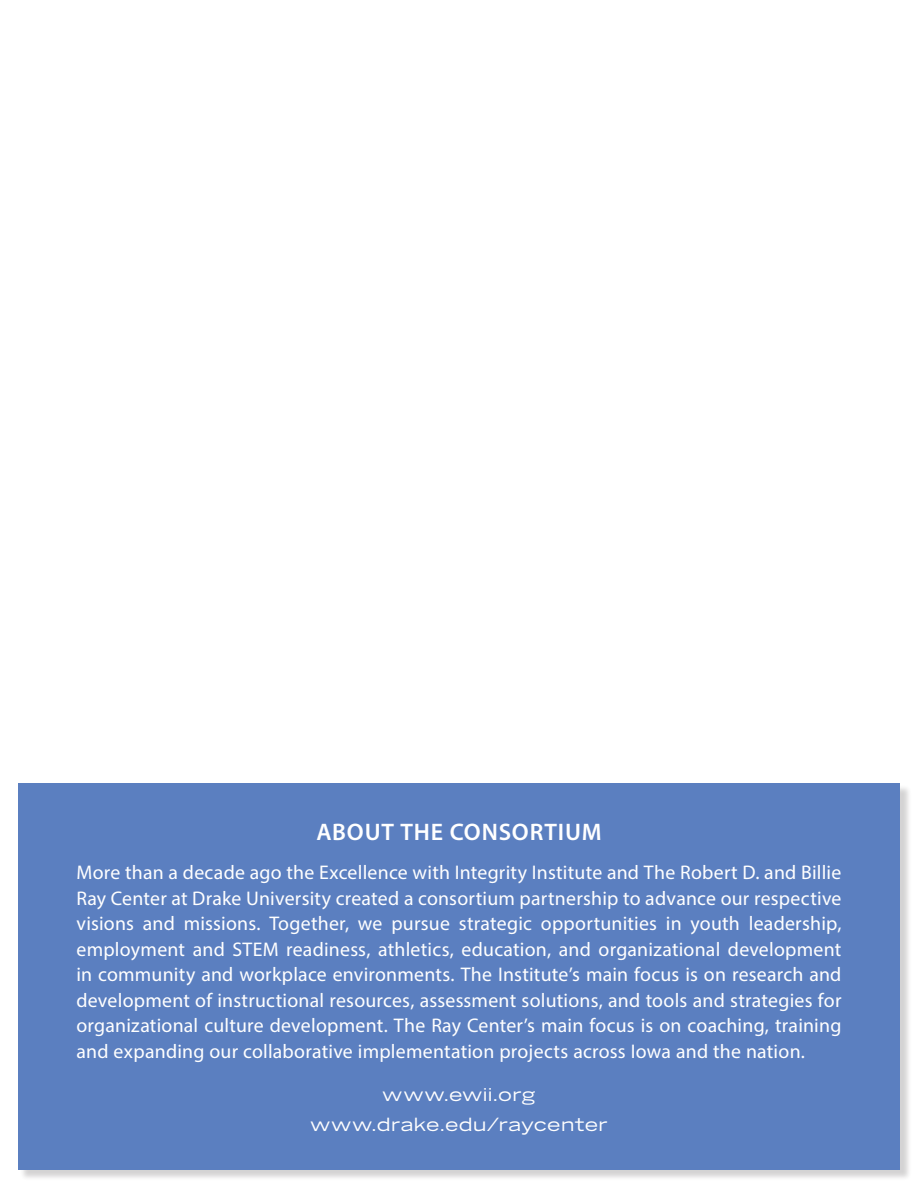
<style>
.page{position:relative;width:918px;height:1188px;background:#fff}
.page>*{position:absolute;margin:0;border:0;box-sizing:border-box;transform-origin:0 0}
.t1{font:600 24px "Myriad Pro";letter-spacing:.035em;color:#fff}
.t2{font:19.8px/25.5px "Myriad Pro";letter-spacing:.01em;color:#fff;text-align:justify}
.t3{font:18px/30px "Benton Sans Wide";letter-spacing:.015em;color:#fff;text-align:center}
</style>
<div class="page">
<div style="left:19px;top:784px;width:892px;height:397px;background:#231f20;opacity:.2"></div>
<div style="left:18px;top:783px;width:882px;height:387px;background:#5b7fc0"></div>
<p class="t1" style="left:316px;top:817px;width:287px">ABOUT THE CONSORTIUM</p>
<p class="t2" style="left:76px;top:859px;width:767px">More than a decade ago the Excellence with Integrity Institute and The Robert D. and Billie Ray Center at Drake University created a consortium partnership to advance our respective visions and missions. Together, we pursue strategic opportunities in youth leadership, employment and STEM readiness, athletics, education, and organizational development in community and workplace environments. The Institute’s main focus is on research and development of instructional resources, assessment solutions, and tools and strategies for organizational culture development. The Ray Center’s main focus is on coaching, training and expanding our collaborative implementation projects across Iowa and the nation.</p>
<p class="t3" style="left:310px;top:1080px;width:299px">www.ewii.org www.drake.edu/raycenter</p>
</div>
